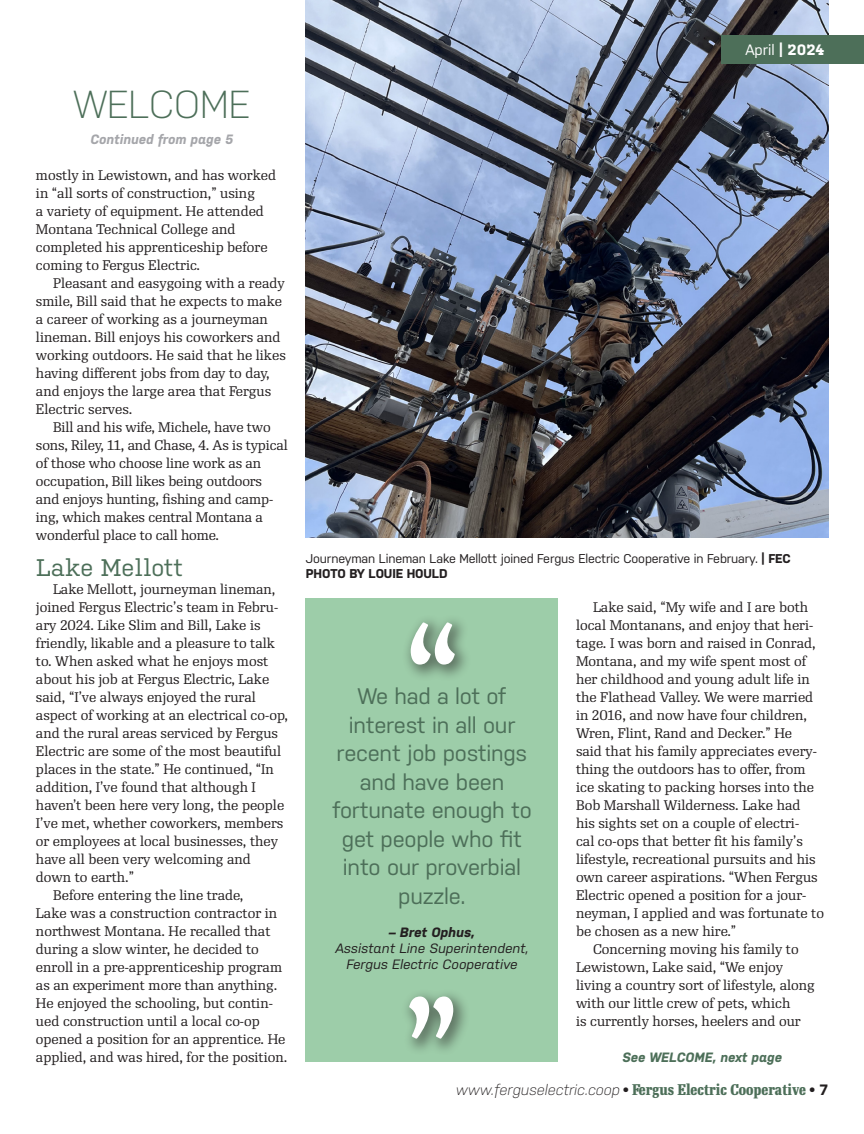
<style>
.page{position:relative;width:864px;height:1134px;background:#fff}
.page>*{position:absolute;margin:0;border:0;box-sizing:border-box;transform-origin:0 0}
.Body_Copy_RePublic{font:155.4px "Re Public";color:#fff}
.Jump_headline{font:300 39px "Nudista";color:#4d6f59}
.Subhead3{font:24px "Kulturista";color:#4d6f59}
.Body_Copy_RePublic_ragR{font:22.5px/28.5px "Nudista";letter-spacing:-.01em;color:#4d6f59;text-align:center}
.t1{font:700 15px "Re Public Cond";color:#4d6f59}
.Running_Head{font:15px "Nudista";color:#fff}
.Body_Copy_RePublic_ragR-2{font:13.5px/18px "Re Public";color:#231f20}
.Pull_Quote_Credit_Loc{font:italic 13.5px/16.2px "Nudista";color:#231f20;text-align:center}
.jump_continued{font:italic 700 13.5px "Nudista";color:#4d6f59}
.jump_continued-2{font:italic 700 13.5px "Nudista";color:#a5a6aa}
.Scholarship_winners{font:12.75px/15px "Nudista";letter-spacing:-.01em;color:#231f20}
.s1{font-family:"Kulturista";font-weight:700}
.s2{font-weight:700}
.s3{font-family:"Nudista";font-weight:300;font-style:italic;color:#231f20}
.s4{font-family:"Nudista";color:#231f20}
</style>
<div class="page">
<img style="left:306px;top:0;width:522px;height:538px">
<div style="left:721px;top:36px;width:143px;height:28px;background:#4d6f59"></div>
<div style="left:306px;top:598px;width:252px;height:464px;background:#9dcda9"></div>
<div style="left:402px;top:614px;width:70px;height:69px;background:#231f20;opacity:.5"></div>
<div style="left:401px;top:988px;width:70px;height:68px;background:#231f20;opacity:.5"></div>
<p class="Jump_headline" style="left:74px;top:82px;width:178px">WELCOME</p>
<p class="jump_continued-2" style="left:90px;top:132px;width:145px">Continued from page 5</p>
<p class="Body_Copy_RePublic_ragR-2" style="left:36px;top:167px;width:242px">mostly in Lewistown, and has worked in “all sorts of construction,” using<br>a variety of equipment. He attended Montana Technical College and completed his apprenticeship before coming to Fergus Electric.</p>
<p class="Body_Copy_RePublic_ragR-2" style="left:36px;top:275px;width:251px;text-indent:17px">Pleasant and easygoing with a ready smile, Bill said that he expects to make a career of working as a journeyman lineman. Bill enjoys his coworkers and working outdoors. He said that he likes having different jobs from day to day, and enjoys the large area that Fergus Electric serves.</p>
<p class="Body_Copy_RePublic_ragR-2" style="left:36px;top:419px;width:253px;text-indent:17px">Bill and his wife, Michele, have two sons, Riley, 11, and Chase, 4. As is typical of those who choose line work as an occupation, Bill likes being outdoors and enjoys hunting, fishing and camp&shy;ing, which makes central Montana a wonderful place to call home.</p>
<p class="Subhead3" style="left:36px;top:554px;width:148px">Lake Mellott</p>
<p class="Body_Copy_RePublic_ragR-2" style="left:36px;top:581px;width:254px;text-indent:17px">Lake Mellott, journeyman lineman, joined Fergus Electric’s team in Febru&shy;ary 2024. Like Slim and Bill, Lake is friendly, likable and a pleasure to talk to. When asked what he enjoys most about his job at Fergus Electric, Lake said, “I’ve always enjoyed the rural aspect of working at an electrical co-op, and the rural areas serviced by Fergus Electric are some of the most beautiful places in the state.” He continued, “In addition, I’ve found that although I haven’t been here very long, the people I’ve met, whether coworkers, members or employees at local businesses, they have all been very welcoming and down to earth.”</p>
<p class="Body_Copy_RePublic_ragR-2" style="left:36px;top:887px;width:253px;text-indent:17px">Before entering the line trade,<br>Lake was a construction contractor in northwest Montana. He recalled that during a slow winter, he decided to enroll in a pre-apprenticeship program as an experiment more than anything.<br>He enjoyed the schooling, but contin&shy;ued construction until a local co-op opened a position for an apprentice. He applied, and was hired, for the position.</p>
<p class="Running_Head" style="left:745px;top:41px;width:80px">April <span class="s1">| 2024</span></p>
<p class="Scholarship_winners" style="left:306px;top:551px;width:486px">Journeyman Lineman Lake Mellott joined Fergus Electric Cooperative in February. <span class="s2">| FEC<br>PHOTO BY LOUIE HOULD</span></p>
<p class="Body_Copy_RePublic" style="left:401px;top:598px;width:63px">“</p>
<p class="Body_Copy_RePublic_ragR" style="left:332px;top:682px;width:201px">We had a lot of interest in all our recent job postings and have been fortunate enough to get people who fit into our proverbial puzzle.</p>
<p class="Pull_Quote_Credit_Loc" style="left:335px;top:924px;width:195px"><span class="s2">– Bret Ophus,<br></span>Assistant Line Superintendent,<br>Fergus Electric Cooperative</p>
<p class="Body_Copy_RePublic" style="left:401px;top:972px;width:63px">”</p>
<p class="Body_Copy_RePublic_ragR-2" style="left:576px;top:599px;width:250px;text-indent:17px">Lake said, “My wife and I are both local Montanans, and enjoy that heri&shy;tage. I was born and raised in Conrad, Montana, and my wife spent most of her childhood and young adult life in the Flathead Valley. We were married in 2016, and now have four children, Wren, Flint, Rand and Decker.” He<br>said that his family appreciates every&shy;thing the outdoors has to offer, from ice skating to packing horses into the Bob Marshall Wilderness. Lake had<br>his sights set on a couple of electri-<br>cal co-ops that better fit his family’s lifestyle, recreational pursuits and his own career aspirations. “When Fergus Electric opened a position for a jour&shy;neyman, I applied and was fortunate to be chosen as a new hire.”</p>
<p class="Body_Copy_RePublic_ragR-2" style="left:576px;top:941px;width:240px;text-indent:17px">Concerning moving his family to Lewistown, Lake said, “We enjoy living a country sort of lifestyle, along with our little crew of pets, which<br>is currently horses, heelers and our</p>
<p class="jump_continued" style="left:622px;top:1050px;width:161px">See WELCOME, next page</p>
<p class="t1" style="left:456px;top:1081px;width:374px"><span class="s3">www.ferguselectric.coop</span> <span class="s4">•</span> Fergus Electric Cooperative <span class="s4">• 7</span></p>
</div>
